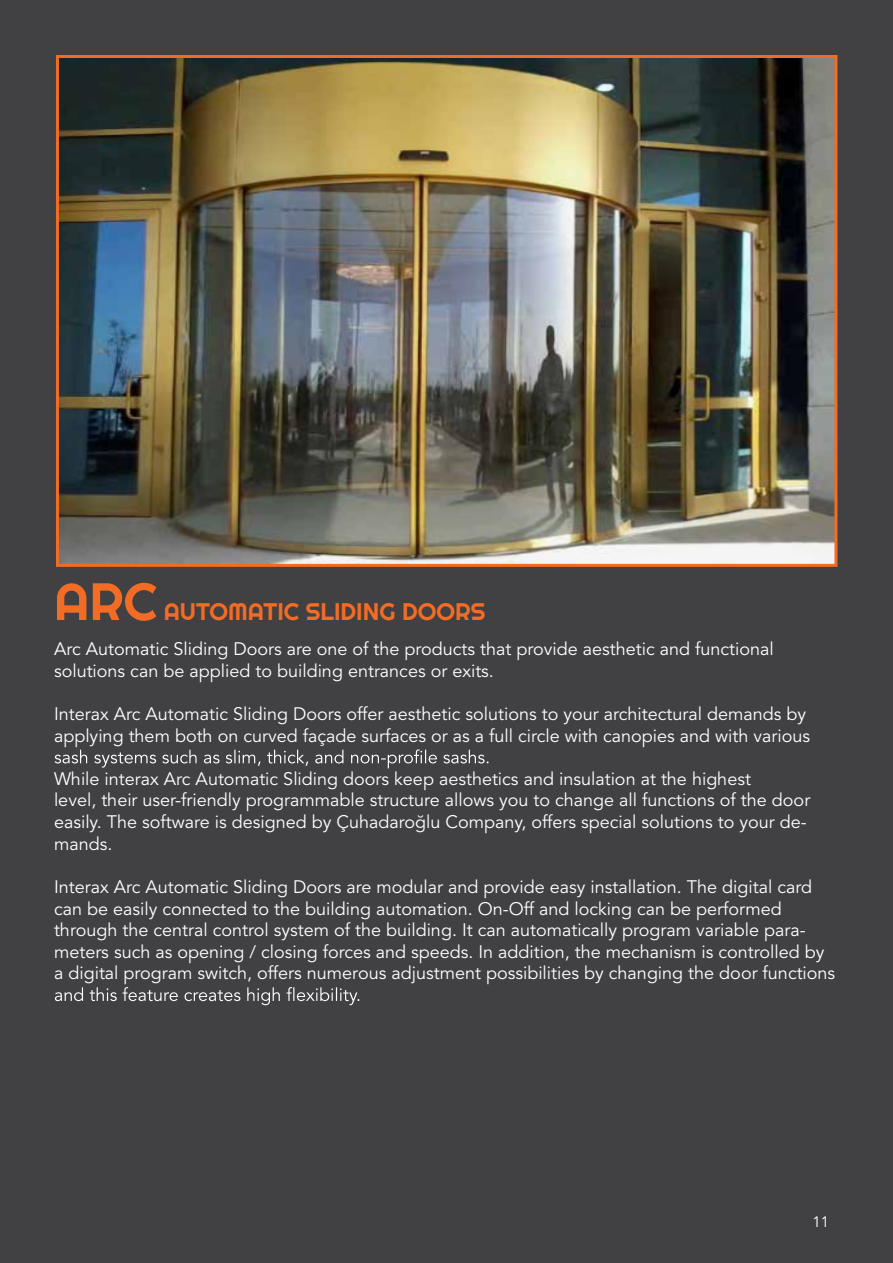
<style>
.page{position:relative;width:893px;height:1263px;background:#fff}
.page>*{position:absolute;margin:0;border:0;box-sizing:border-box;transform-origin:0 0}
.t1{font:24px "Righteous";color:#f36c25}
.t2{font:18px/21.6px "Avenir LT Std 45 Booktr";color:#fff}
.t3{font:15px "Avenir LT Std 45 Booktr";color:#fff}
.s1{font-size:52.5px}
</style>
<div class="page">
<div style="left:1px;top:0;width:892px;height:1263px;background:#414042"></div>
<svg style="left:55px;top:749px;width:434px;height:19px"></svg>
<svg style="left:55px;top:987px;width:304px;height:18px"></svg>
<img style="left:60px;top:59px;width:773px;height:504px">
<div style="left:56px;top:55px;width:781px;height:512px;border:3px solid #f06d25"></div>
<h1 class="t1" style="left:54px;top:596px;width:433px"><span class="s1">ARC</span> AUTOMATIC SLIDING DOORS</h1>
<p class="t2" style="left:54px;top:638px;width:721px">Arc Automatic Sliding Doors are one of the products that provide aesthetic and functional solutions can be applied to building entrances or exits.</p>
<p class="t2" style="left:54px;top:703px;width:758px">Interax Arc Automatic Sliding Doors offer aesthetic solutions to your architectural demands by applying them both on curved façade surfaces or as a full circle with canopies and with various</p>
<p class="t2" style="left:54px;top:768px;width:758px">While interax Arc Automatic Sliding doors keep aesthetics and insulation at the highest<br>level, their user-friendly programmable structure allows you to change all functions of the door easily. The software is designed by Çuhadaroğlu Company, offers special solutions to your de&shy;mands.</p>
<p class="t2" style="left:54px;top:876px;width:783px">Interax Arc Automatic Sliding Doors are modular and provide easy installation. The digital card can be easily connected to the building automation. On-Off and locking can be performed through the central control system of the building. It can automatically program variable para&shy;meters such as opening / closing forces and speeds. In addition, the mechanism is controlled by a digital program switch, offers numerous adjustment possibilities by changing the door functions</p>
<p class="t3" style="left:812px;top:1213px;width:18px">11</p>
</div>
